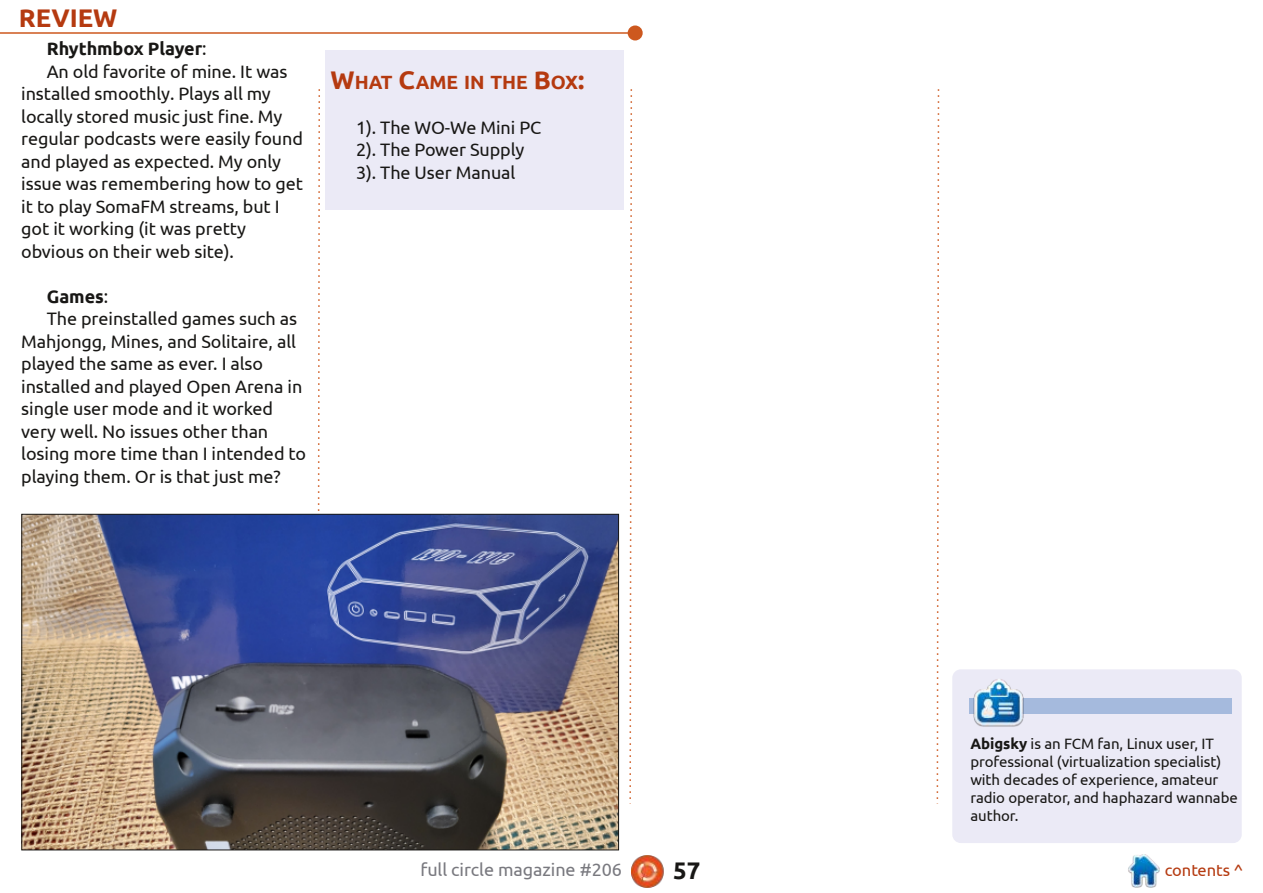
<style>
.page{position:relative;width:1263px;height:893px;background:#fff}
.page>*{position:absolute;margin:0;border:0;box-sizing:border-box;transform-origin:0 0}
.t1{font:700 25.5px "Ubuntu";color:#b53a10}
.t2{font:700 24px "Ubuntu";color:#181715}
.t3{font:700 19.2px "Ubuntu";letter-spacing:-.005em;color:#b53a10}
.t4{font:18px/22.5px "Ubuntu";letter-spacing:-.005em;color:#181715}
.t5{font:18px "Ubuntu";letter-spacing:-.005em;color:#79797f}
.t6{font:700 18px "Ubuntu";letter-spacing:-.005em;color:#181715}
.t7{font:16.5px "Ubuntu";letter-spacing:-.005em;color:#b53a10}
.t8{font:15px/18px "Ubuntu";letter-spacing:-.005em;color:#181715}
.s1{font-weight:400}
.s2{font-size:25.5px}
.s3{font-weight:700}
</style>
<div class="page">
<img style="left:631px;top:855px;width:33px;height:33px">
<img style="left:1128px;top:855px;width:32px;height:32px">
<hr style="left:0;top:32px;width:635px;height:2px;background:#cd581e">
<div style="left:628px;top:25px;width:15px;height:15px;background:#cd581e;border-radius:50%"></div>
<svg style="left:629px;top:89px;width:4px;height:715px"></svg>
<svg style="left:317px;top:89px;width:4px;height:425px"></svg>
<svg style="left:936px;top:89px;width:4px;height:715px"></svg>
<div style="left:326px;top:50px;width:298px;height:160px;background:#ebeaf6"></div>
<img style="left:24px;top:516px;width:592px;height:332px">
<div style="left:952px;top:669px;width:290px;height:174px;background:#ebeaf6;border-radius:9px"></div>
<div style="left:969px;top:699px;width:262px;height:15px;background:#a5badd"></div>
<img style="left:973px;top:679px;width:51px;height:48px">
<h1 class="t1" style="left:19px;top:4px;width:100px">REVIEW</h1>
<p class="t6" style="left:47px;top:38px;width:161px">Rhythmbox Player<span class="s1">:</span></p>
<p class="t4" style="left:47px;top:60px;width:242px">An old favorite of mine. It was</p>
<p class="t4" style="left:21px;top:82px;width:251px">installed smoothly. Plays all my</p>
<p class="t4" style="left:21px;top:105px;width:263px">locally stored music just fine. My</p>
<p class="t4" style="left:21px;top:127px;width:283px">regular podcasts were easily found</p>
<p class="t4" style="left:21px;top:150px;width:261px">and played as expected. My only</p>
<p class="t4" style="left:21px;top:172px;width:283px">issue was remembering how to get</p>
<p class="t4" style="left:21px;top:195px;width:260px">it to play SomaFM streams, but I</p>
<p class="t4" style="left:21px;top:217px;width:226px">got it working (it was pretty</p>
<p class="t4" style="left:21px;top:240px;width:214px">obvious on their web site).</p>
<p class="t6" style="left:47px;top:286px;width:63px">Games<span class="s1">:</span></p>
<p class="t4" style="left:47px;top:307px;width:252px">The preinstalled games such as</p>
<p class="t4" style="left:21px;top:330px;width:276px">Mahjongg, Mines, and Solitaire, all</p>
<p class="t4" style="left:21px;top:352px;width:243px">played the same as ever. I also</p>
<p class="t4" style="left:21px;top:375px;width:283px">installed and played Open Arena in</p>
<p class="t4" style="left:21px;top:397px;width:253px">single user mode and it worked</p>
<p class="t4" style="left:21px;top:420px;width:249px">very well. No issues other than</p>
<p class="t4" style="left:21px;top:442px;width:286px">losing more time than I intended to</p>
<p class="t4" style="left:21px;top:465px;width:261px">playing them. Or is that just me?</p>
<p class="t3" style="left:331px;top:71px;width:255px"><span class="s2">W</span>HAT <span class="s2">C</span>AME IN THE <span class="s2">B</span>OX<span class="s2">:</span></p>
<p class="t4" style="left:356px;top:116px;width:187px">1). The WO-We Mini PC<br>2). The Power Supply<br>3). The User Manual</p>
<p class="t8" style="left:970px;top:734px;width:269px"><span class="s3">Abigsky</span> is an FCM fan, Linux user, IT professional (virtualization specialist) with decades of experience, amateur radio operator, and haphazard wannabe author.</p>
<p class="t5" style="left:420px;top:859px;width:203px">full circle magazine #206</p>
<h2 class="t2" style="left:673px;top:857px;width:29px">57</h2>
<p class="t7" style="left:1165px;top:860px;width:80px">contents ^</p>
</div>
